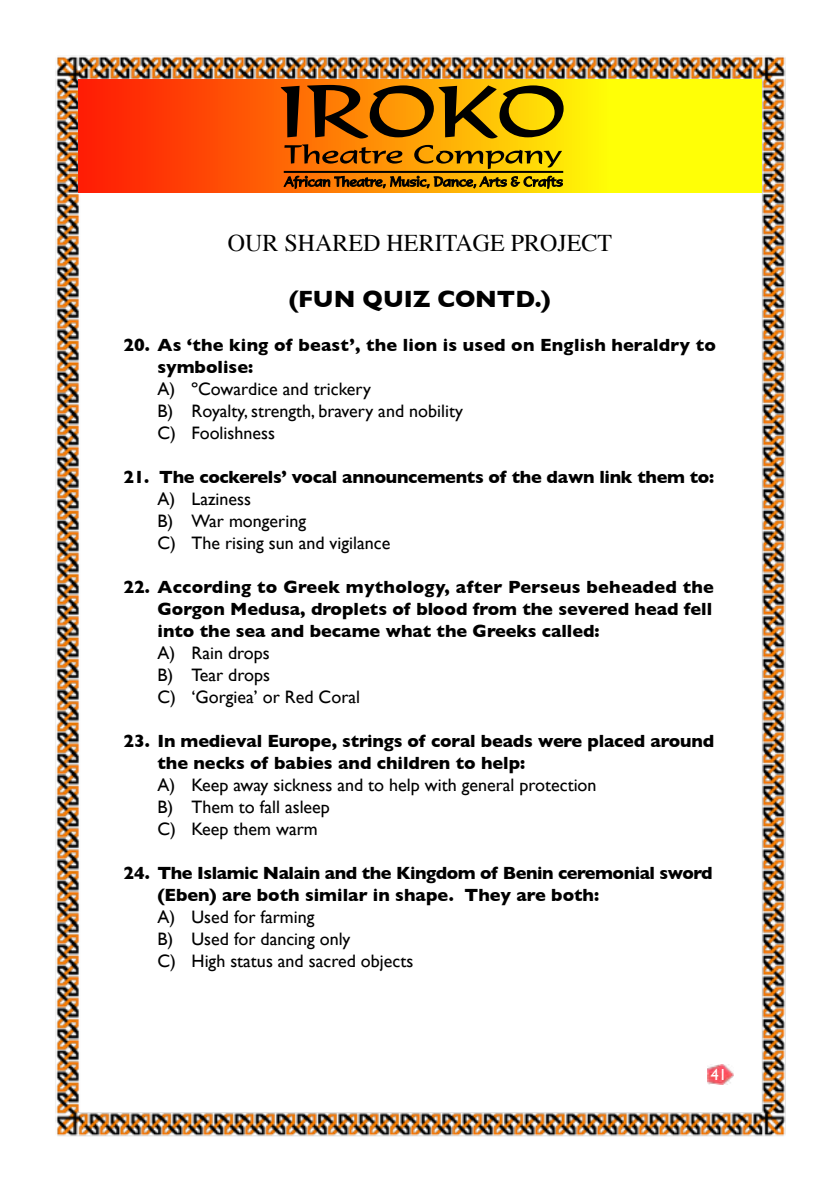
<style>
.page{position:relative;width:840px;height:1191px;background:#fff}
.page>*{position:absolute;margin:0;border:0;box-sizing:border-box;transform-origin:0 0}
.t1{font:24px "Times";color:#000}
.t2{font:700 24px "Gill Sans";color:#000}
.t3{font:700 18px/22px "Gill Sans";color:#000}
.t4{font:18px/22px "Gill Sans";color:#000}
.t5{font:700 18px/22px "Gill Sans";letter-spacing:-.025em;color:#000}
.t6{font:16px "Gill Sans";color:#fff}
</style>
<div class="page">
<img style="left:55px;top:55px;width:731px;height:1082px">
<svg style="left:79px;top:79px;width:682px;height:114px;background:#fb9905"></svg>
<svg style="left:307px;top:85px;width:256px;height:53px;background:#9c6903"></svg>
<svg style="left:284px;top:144px;width:278px;height:49px;background:#c37f04"></svg>
<hr style="left:283px;top:171px;width:280px;height:2px;background:#000">
<img style="left:707px;top:1064px;width:26px;height:20px">
<h1 class="t1" style="left:228px;top:220px;width:386px">OUR SHARED HERITAGE PROJECT</h1>
<h1 class="t2" style="left:288px;top:285px;width:263px">(FUN QUIZ CONTD.)</h1>
<p class="t3" style="left:157px;top:334px;width:559px;text-indent:-34px">20. As ‘the king of beast’, the lion is used on English heraldry to symbolise:</p>
<p class="t4" style="left:157px;top:377px;width:307px">A) ºCowardice and trickery<br>B) Royalty, strength, bravery and nobility<br>C) Foolishness</p>
<p class="t3" style="left:123px;top:466px;width:592px">21. The cockerels’ vocal announcements of the dawn link them to:</p>
<p class="t4" style="left:157px;top:487px;width:234px">A) Laziness<br>B) War mongering<br>C) The rising sun and vigilance</p>
<p class="t3" style="left:157px;top:575px;width:557px;text-align:justify;text-indent:-34px">22. According to Greek mythology, after Perseus beheaded the Gorgon Medusa, droplets of blood from the severed head fell into the sea and became what the Greeks called:</p>
<p class="t4" style="left:157px;top:641px;width:204px">A) Rain drops<br>B) Tear drops<br>C) ‘Gorgiea’ or Red Coral</p>
<p class="t3" style="left:157px;top:729px;width:558px;text-indent:-34px">23. In medieval Europe, strings of coral beads were placed around the necks of babies and children to help:</p>
<p class="t4" style="left:157px;top:773px;width:440px">A) Keep away sickness and to help with general protection<br>B) Them to fall asleep<br>C) Keep them warm</p>
<p class="t5" style="left:157px;top:861px;width:556px;text-indent:-34px">24. The Islamic Nalain and the Kingdom of Benin ceremonial sword (Eben) are both similar in shape. They are both:</p>
<p class="t4" style="left:157px;top:905px;width:257px">A) Used for farming<br>B) Used for dancing only<br>C) High status and sacred objects</p>
<p class="t6" style="left:710px;top:1065px;width:17px">41</p>
</div>
